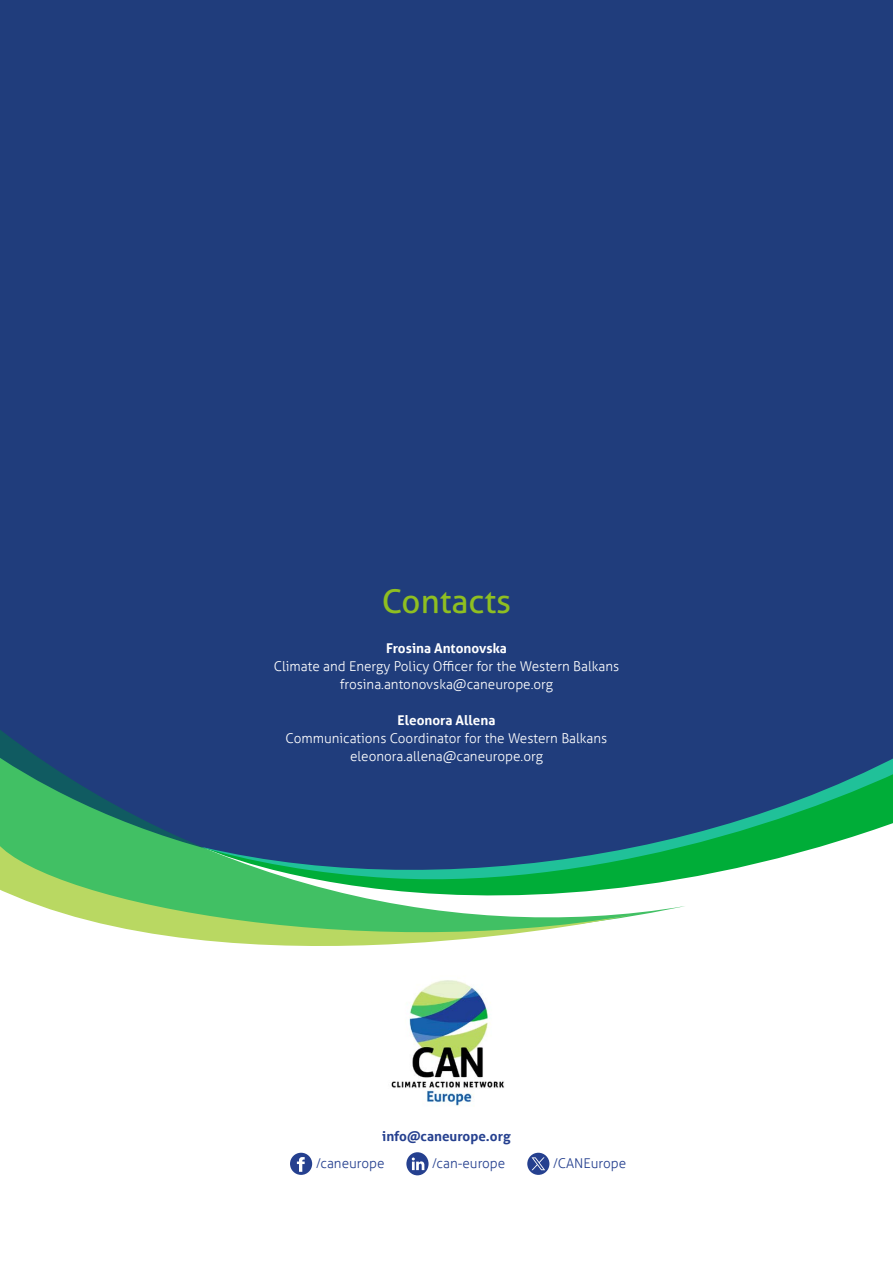
<style>
.page{position:relative;width:893px;height:1263px;background:#fff}
.page>*{position:absolute;margin:0;border:0;box-sizing:border-box;transform-origin:0 0}
.t1{font:33px "Aller";color:#8fbf21}
.t2{font:300 13.5px "Aller";color:#fff}
.t3{font:700 13.5px "Aller";color:#fff}
.t4{font:300 13.5px "Aller";color:#25408f}
.t5{font:700 13.5px "Aller";color:#25408f}
</style>
<div class="page">
<div style="left:0;top:0;width:893px;height:678px;background:#203d7c"></div>
<svg style="left:0;top:678px;width:685px;height:239px;background:#2b5d79"></svg>
<svg style="left:202px;top:662px;width:691px;height:233px;background:#2c5580"></svg>
<svg style="left:0;top:837px;width:631px;height:109px"></svg>
<img style="left:391px;top:980px;width:113px;height:126px">
<div style="left:527px;top:1153px;width:22px;height:22px;background:#25408f;border-radius:50%"></div>
<svg style="left:531px;top:1157px;width:14px;height:13px"></svg>
<svg style="left:406px;top:1152px;width:23px;height:23px"></svg>
<svg style="left:290px;top:1153px;width:22px;height:22px"></svg>
<p class="t1" style="left:382px;top:580px;width:131px">Contacts</p>
<p class="t3" style="left:386px;top:640px;width:122px">Frosina Antonovska</p>
<p class="t2" style="left:274px;top:658px;width:347px">Climate and Energy Policy Officer for the Western Balkans</p>
<p class="t2" style="left:340px;top:676px;width:215px">frosina.antonovska@caneurope.org</p>
<p class="t3" style="left:397px;top:712px;width:99px">Eleonora Allena</p>
<p class="t2" style="left:286px;top:730px;width:323px">Communications Coordinator for the Western Balkans</p>
<p class="t2" style="left:350px;top:748px;width:194px">eleonora.allena@caneurope.org</p>
<p class="t5" style="left:382px;top:1128px;width:130px">info@caneurope.org</p>
<p class="t4" style="left:316px;top:1155px;width:70px">/caneurope</p>
<p class="t4" style="left:432px;top:1155px;width:75px">/can-europe</p>
<p class="t4" style="left:553px;top:1155px;width:75px">/CANEurope</p>
</div>
